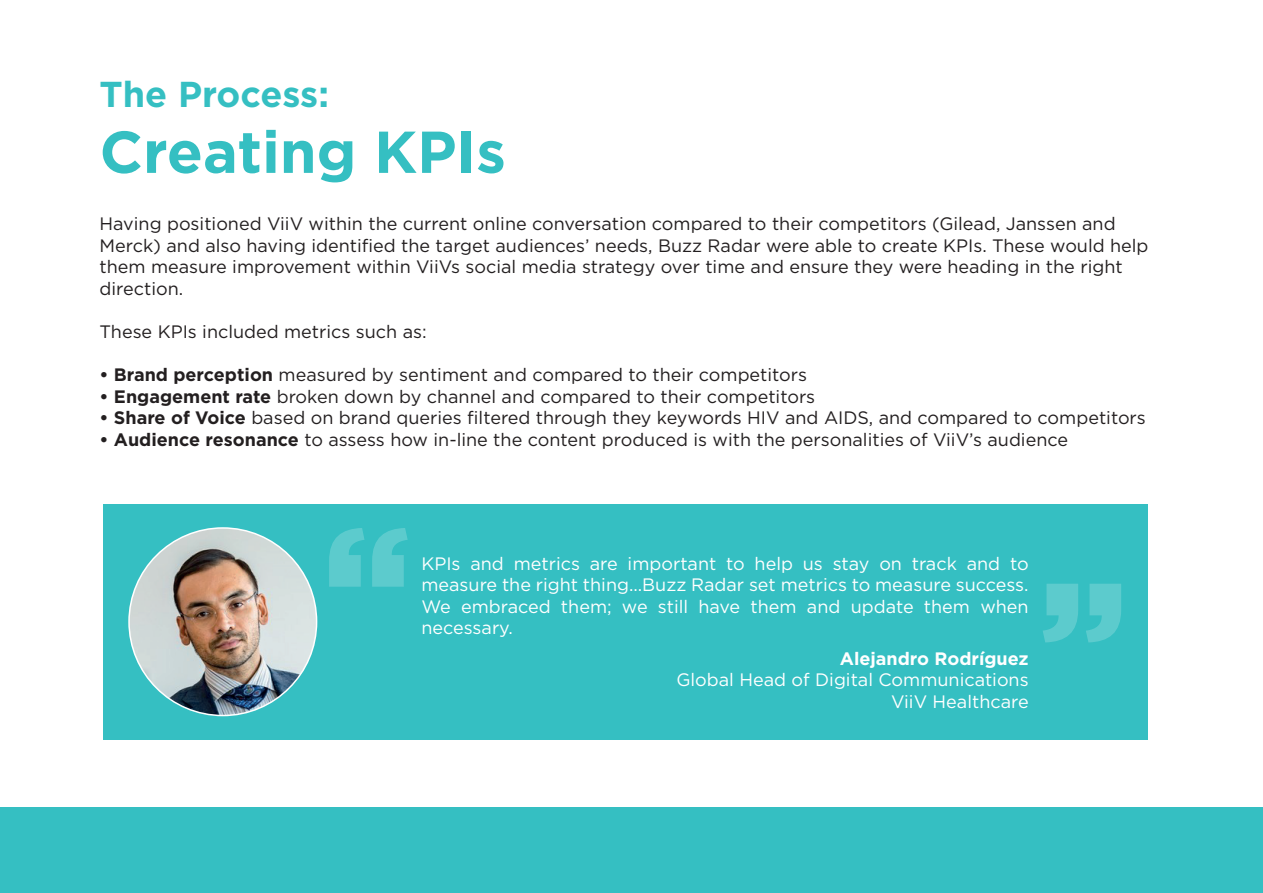
<style>
.page{position:relative;width:1263px;height:893px;background:#fff}
.page>*{position:absolute;margin:0;border:0;box-sizing:border-box;transform-origin:0 0}
.t1{font:700 58.95px "Gotham";color:#35bfc2}
.t2{font:700 36px "Gotham";letter-spacing:-.005em;color:#35bfc2}
.t3{font:18px/21.6px "Gotham";color:#231f20}
.t4{font:18px/21.6px "Gotham";color:#fff;text-align:justify}
.t5{font:700 18px "Gotham";color:#fff}
.s1{font-weight:700}
</style>
<div class="page">
<div style="left:103px;top:504px;width:1044px;height:236px;background:#35bfc2"></div>
<svg style="left:329px;top:528px;width:79px;height:59px"></svg>
<svg style="left:1043px;top:584px;width:78px;height:58px"></svg>
<img style="left:129px;top:528px;width:188px;height:187px;border-radius:94px">
<div style="left:0;top:807px;width:1263px;height:86px;background:#35bfc2"></div>
<h2 class="t2" style="left:100px;top:71px;width:231px">The Process:</h2>
<h1 class="t1" style="left:100px;top:113px;width:408px">Creating KPIs</h1>
<p class="t3" style="left:100px;top:212px;width:1050px">Having positioned ViiV within the current online conversation compared to their competitors (Gilead, Janssen and Merck) and also having identified the target audiences’ needs, Buzz Radar were able to create KPIs. These would help them measure improvement within ViiVs social media strategy over time and ensure they were heading in the right direction.</p>
<p class="t3" style="left:100px;top:320px;width:329px">These KPIs included metrics such as:</p>
<p class="t3" style="left:100px;top:364px;width:709px"><span class="s1">• Brand perception</span> measured by sentiment and compared to their competitors</p>
<p class="t3" style="left:100px;top:385px;width:717px"><span class="s1">• Engagement rate</span> broken down by channel and compared to their competitors</p>
<p class="t3" style="left:100px;top:407px;width:1048px"><span class="s1">• Share of Voice</span> based on brand queries filtered through they keywords HIV and AIDS, and compared to competitors</p>
<p class="t3" style="left:100px;top:428px;width:970px"><span class="s1">• Audience resonance</span> to assess how in-line the content produced is with the personalities of ViiV’s audience</p>
<p class="t4" style="left:421px;top:552px;width:609px">KPIs and metrics are important to help us stay on track and to measure the right thing...Buzz Radar set metrics to measure success.<br>We embraced them; we still have them and update them when necessary.</p>
<p class="t5" style="left:840px;top:646px;width:190px">Alejandro Rodríguez</p>
<p class="t4" style="left:676px;top:669px;width:354px;text-align:right">Global Head of Digital Communications<br>ViiV Healthcare</p>
</div>
